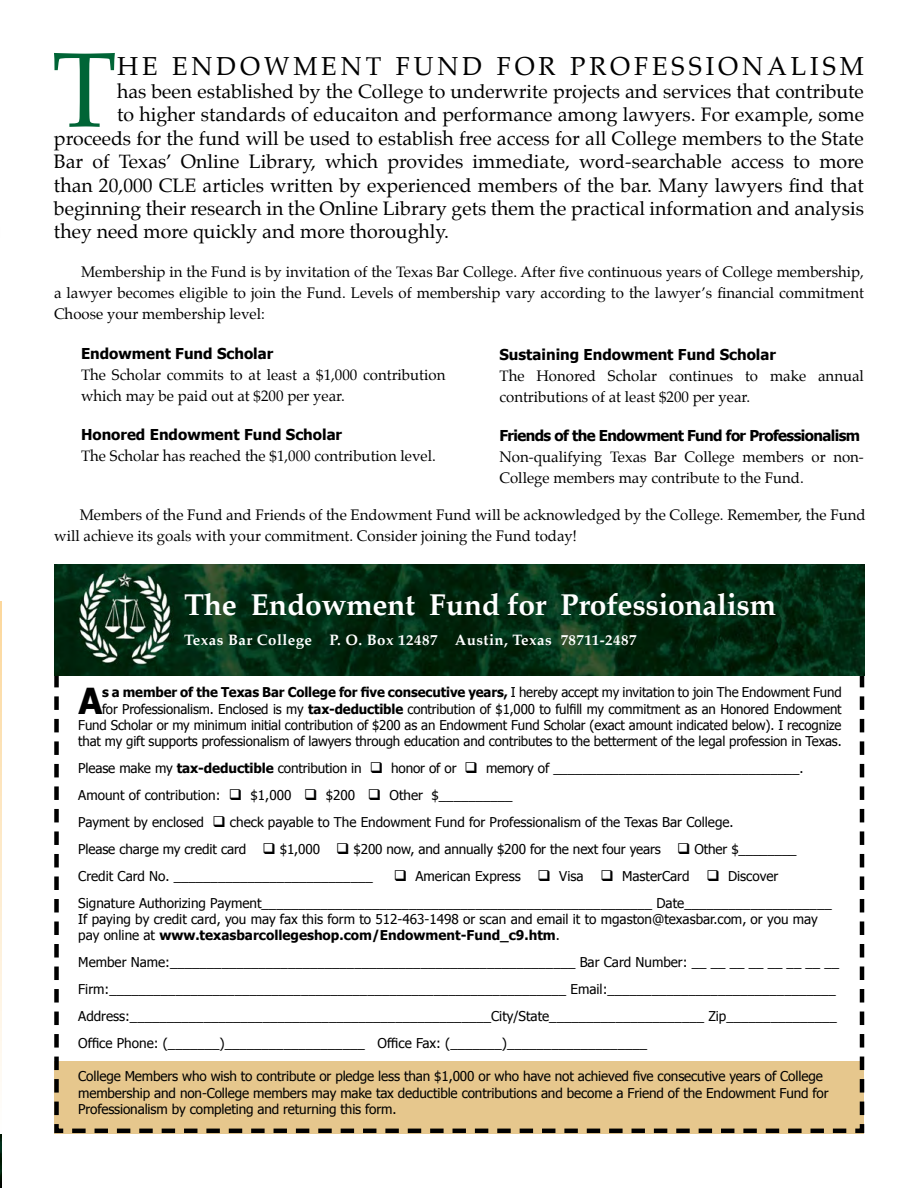
<style>
.page{position:relative;width:918px;height:1188px;background:#fff}
.page>*{position:absolute;margin:0;border:0;box-sizing:border-box;transform-origin:0 0}
.t1{font:106.5px "Palatino";color:#006536}
.t2{font:700 35.85px "Tahoma";color:#000}
.t3{font:700 30px "Palatino";letter-spacing:-.01em;color:#fff}
.t4{font:25.5px "Palatino";letter-spacing:.15em;color:#000}
.t5{font:19.05px "Palatino";color:#000}
.t6{font:15px/21px "Palatino";color:#000}
.t7{font:700 15px "Tahoma";color:#000}
.t8{font:700 15px "Palatino";letter-spacing:.03em;color:#fff}
.t9{font:700 15px "Tahoma";letter-spacing:-.04em;color:#000}
.t10{font:13.5px/27px "Tahoma";letter-spacing:-.01em;color:#000}
.s1{font-weight:700}
</style>
<div class="page">
<hr style="left:0;top:601px;width:2px;height:533px;background:#f9b037">
<svg style="left:54px;top:564px;width:811px;height:570px"></svg>
<img style="left:54px;top:564px;width:810px;height:112px">
<svg style="left:72px;top:1129px;width:779px;height:5px;background:#746547"></svg>
<h1 class="t1" style="left:52px;top:2px;width:67px">T</h1>
<h3 class="t4" style="left:117px;top:45px;width:748px">HE ENDOWMENT FUND FOR PROFESSIONALISM</h3>
<h3 class="t5" style="left:117px;top:76px;width:748px">has been established by the College to underwrite projects and services that contribute</h3>
<h3 class="t5" style="left:117px;top:99px;width:748px">to higher standards of educaiton and performance among lawyers. For example, some</h3>
<h3 class="t5" style="left:54px;top:123px;width:811px">proceeds for the fund will be used to establish free access for all College members to the State</h3>
<h3 class="t5" style="left:54px;top:146px;width:811px">Bar of Texas’ Online Library, which provides immediate, word-searchable access to more</h3>
<h3 class="t5" style="left:54px;top:169px;width:811px">than 20,000 CLE articles written by experienced members of the bar. Many lawyers find that</h3>
<h3 class="t5" style="left:54px;top:193px;width:812px">beginning their research in the Online Library gets them the practical information and analysis</h3>
<h3 class="t5" style="left:54px;top:216px;width:397px">they need more quickly and more thoroughly.</h3>
<p class="t6" style="left:54px;top:262px;width:811px;text-align:justify;text-indent:27px">Membership in the Fund is by invitation of the Texas Bar College. After five continuous years of College membership, a lawyer becomes eligible to join the Fund. Levels of membership vary according to the lawyer’s financial commitment Choose your membership level:</p>
<p class="t7" style="left:81px;top:344px;width:194px">Endowment Fund Scholar</p>
<p class="t6" style="left:81px;top:364px;width:366px">The Scholar commits to at least a $1,000 contribution which may be paid out at $200 per year.</p>
<p class="t7" style="left:81px;top:425px;width:263px">Honored Endowment Fund Scholar</p>
<p class="t6" style="left:81px;top:445px;width:356px">The Scholar has reached the $1,000 contribution level.</p>
<p class="t7" style="left:500px;top:345px;width:278px">Sustaining Endowment Fund Scholar</p>
<p class="t6" style="left:500px;top:365px;width:366px">The Honored Scholar continues to make annual contributions of at least $200 per year.</p>
<p class="t9" style="left:500px;top:426px;width:362px">Friends of the Endowment Fund for Professionalism</p>
<p class="t6" style="left:500px;top:446px;width:366px">Non-qualifying Texas Bar College members or non-<br>College members may contribute to the Fund.</p>
<p class="t6" style="left:54px;top:505px;width:813px;text-indent:25px">Members of the Fund and Friends of the Endowment Fund will be acknowledged by the College. Remember, the Fund will achieve its goals with your commitment. Consider joining the Fund today!</p>
<h3 class="t3" style="left:184px;top:579px;width:594px">The Endowment Fund for Professionalism</h3>
<p class="t8" style="left:184px;top:627px;width:454px">Texas Bar College P. O. Box 12487 Austin, Texas 78711-2487</p>
<p class="t10" style="left:78px;top:684px;width:765px;line-height:16.2px;text-align:right"><span class="s1">s a member of the Texas Bar College for five consecutive years,</span> I hereby accept my invitation to join The Endowment Fund<br>for Professionalism. Enclosed is my <span class="s1">tax-deductible</span> contribution of $1,000 to fulfill my commitment as an Honored Endowment Fund Scholar or my minimum initial contribution of $200 as an Endowment Fund Scholar (exact amount indicated below). I recognize that my gift supports professionalism of lawyers through education and contributes to the betterment of the legal profession in Texas.</p>
<p class="t10" style="left:78px;top:754px;width:727px">Please make my <span class="s1">tax-deductible</span> contribution in ❑ honor of or ❑ memory of __________________________________.<br>Amount of contribution: ❑ $1,000 ❑ $200 ❑ Other $__________<br>Payment by enclosed ❑ check payable to The Endowment Fund for Professionalism of the Texas Bar College.<br>Please charge my credit card ❑ $1,000 ❑ $200 now, and annually $200 for the next four years ❑ Other $________ Credit Card No. ___________________________</p>
<h2 class="t2" style="left:78px;top:678px;width:26px">A</h2>
<p class="t10" style="left:78px;top:862px;width:755px;text-indent:316px">❑ American Express ❑ Visa ❑ MasterCard ❑ Discover<br>Signature Authorizing Payment_____________________________________________________ Date____________________</p>
<p class="t10" style="left:78px;top:911px;width:741px;line-height:16.2px">If paying by credit card, you may fax this form to 512-463-1498 or scan and email it to mgaston@texasbar.com, or you may pay online at <span class="s1">www.texasbarcollegeshop.com/Endowment-Fund_c9.htm</span>.</p>
<p class="t10" style="left:78px;top:948px;width:763px">Member Name:_______________________________________________________ Bar Card Number: __ __ __ __ __ __ __ __ Firm:______________________________________________________________ Email:_______________________________ Address:_________________________________________________City/State_____________________ Zip_______________ Office Phone: (_______)___________________ Office Fax: (_______)___________________</p>
<p class="t10" style="left:78px;top:1068px;width:752px;line-height:16.2px">College Members who wish to contribute or pledge less than $1,000 or who have not achieved five consecutive years of College membership and non-College members may make tax deductible contributions and become a Friend of the Endowment Fund for<br>Professionalism by completing and returning this form.</p>
</div>
